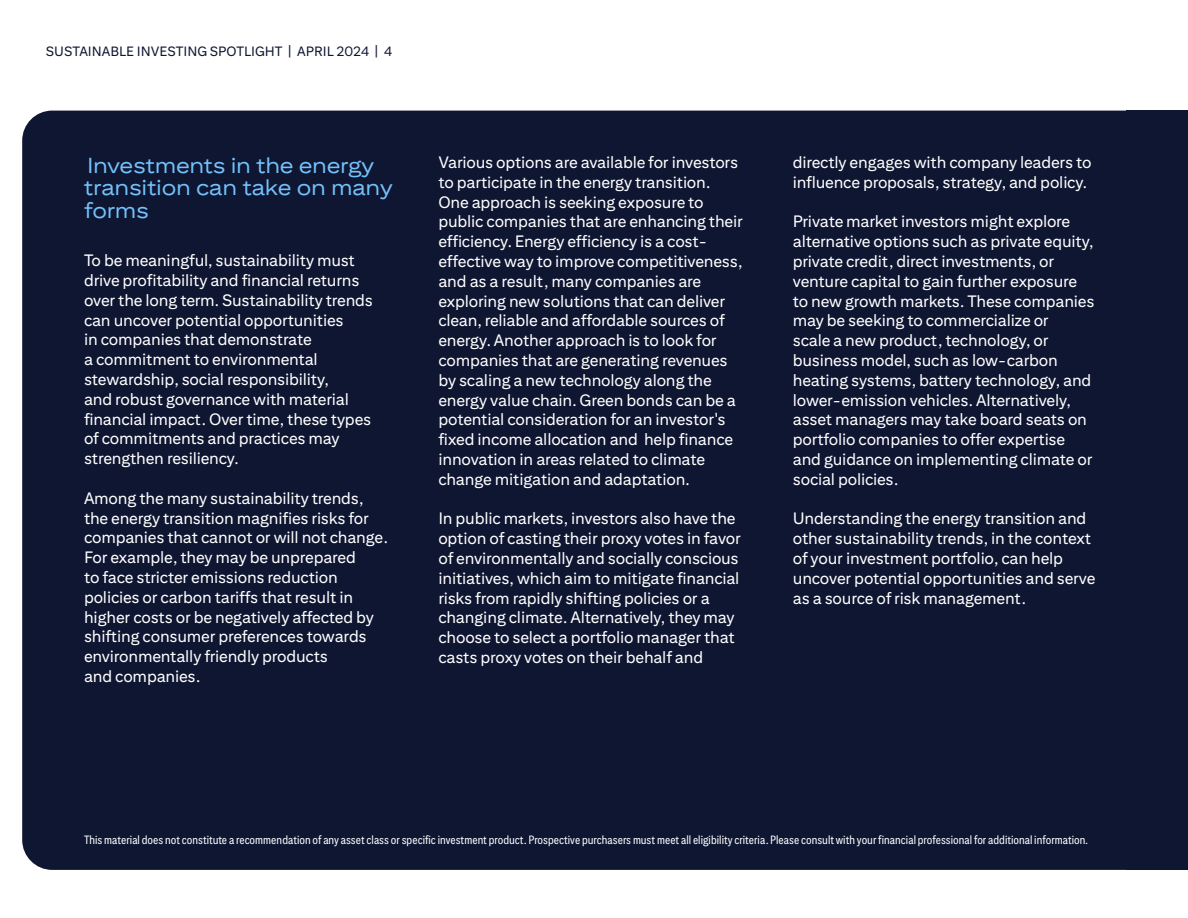
<style>
.page{position:relative;width:1188px;height:918px;background:#fff}
.page>*{position:absolute;margin:0;border:0;box-sizing:border-box;transform-origin:0 0}
.t1{font:21.75px/22.5px "Citi Sans Display";letter-spacing:-.015em;color:#73c2fc}
.Body_text_white{font:16.5px/19.8px "Citi Sans Text";letter-spacing:-.01em;color:#fff}
.t2{font:13.5px "Citi Sans Text";color:#0f1632}
.footnote{font:condensed 12px "Citi Sans";color:#fff}
</style>
<div class="page">
<div style="left:22px;top:111px;width:1166px;height:759px;background:#0f1632;border-radius:30px"></div>
<div style="left:1126px;top:111px;width:62px;height:759px;background:#0f1632"></div>
<p class="t2" style="left:46px;top:43px;width:348px">SUSTAINABLE INVESTING SPOTLIGHT | APRIL 2024 | 4</p>
<p class="t1" style="left:84px;top:154px;width:310px">Investments in the energy transition can take on many forms</p>
<p class="Body_text_white" style="left:84px;top:250px;width:290px">To be meaningful, sustainability must drive profitability and financial returns over the long term. Sustainability trends can uncover potential opportunities<br>in companies that demonstrate<br>a commitment to environmental stewardship, social responsibility,<br>and robust governance with material financial impact. Over time, these types of commitments and practices may strengthen resiliency.</p>
<p class="Body_text_white" style="left:84px;top:488px;width:305px">Among the many sustainability trends, the energy transition magnifies risks for companies that cannot or will not change.<br>For example, they may be unprepared<br>to face stricter emissions reduction policies or carbon tariffs that result in higher costs or be negatively affected by shifting consumer preferences towards environmentally friendly products<br>and companies.</p>
<p class="Body_text_white" style="left:438px;top:152px;width:306px">Various options are available for investors to participate in the energy transition.<br>One approach is seeking exposure to public companies that are enhancing their efficiency. Energy efficiency is a cost&shy;effective way to improve competitiveness, and as a result, many companies are exploring new solutions that can deliver clean, reliable and affordable sources of energy. Another approach is to look for companies that are generating revenues by scaling a new technology along the energy value chain. Green bonds can be a potential consideration for an investor's fixed income allocation and help finance innovation in areas related to climate change mitigation and adaptation.</p>
<p class="Body_text_white" style="left:438px;top:508px;width:304px">In public markets, investors also have the option of casting their proxy votes in favor of environmentally and socially conscious initiatives, which aim to mitigate financial risks from rapidly shifting policies or a changing climate. Alternatively, they may choose to select a portfolio manager that casts proxy votes on their behalf and</p>
<p class="Body_text_white" style="left:793px;top:152px;width:300px">directly engages with company leaders to influence proposals, strategy, and policy.</p>
<p class="Body_text_white" style="left:793px;top:211px;width:303px">Private market investors might explore alternative options such as private equity, private credit, direct investments, or venture capital to gain further exposure to new growth markets. These companies may be seeking to commercialize or<br>scale a new product, technology, or business model, such as low-carbon heating systems, battery technology, and lower-emission vehicles. Alternatively, asset managers may take board seats on portfolio companies to offer expertise and guidance on implementing climate or social policies.</p>
<p class="Body_text_white" style="left:793px;top:508px;width:304px">Understanding the energy transition and other sustainability trends, in the context of your investment portfolio, can help uncover potential opportunities and serve as a source of risk management.</p>
<p class="footnote" style="left:84px;top:833px;width:1005px">This material does not constitute a recommendation of any asset class or specific investment product. Prospective purchasers must meet all eligibility criteria. Please consult with your financial professional for additional information.</p>
</div>
